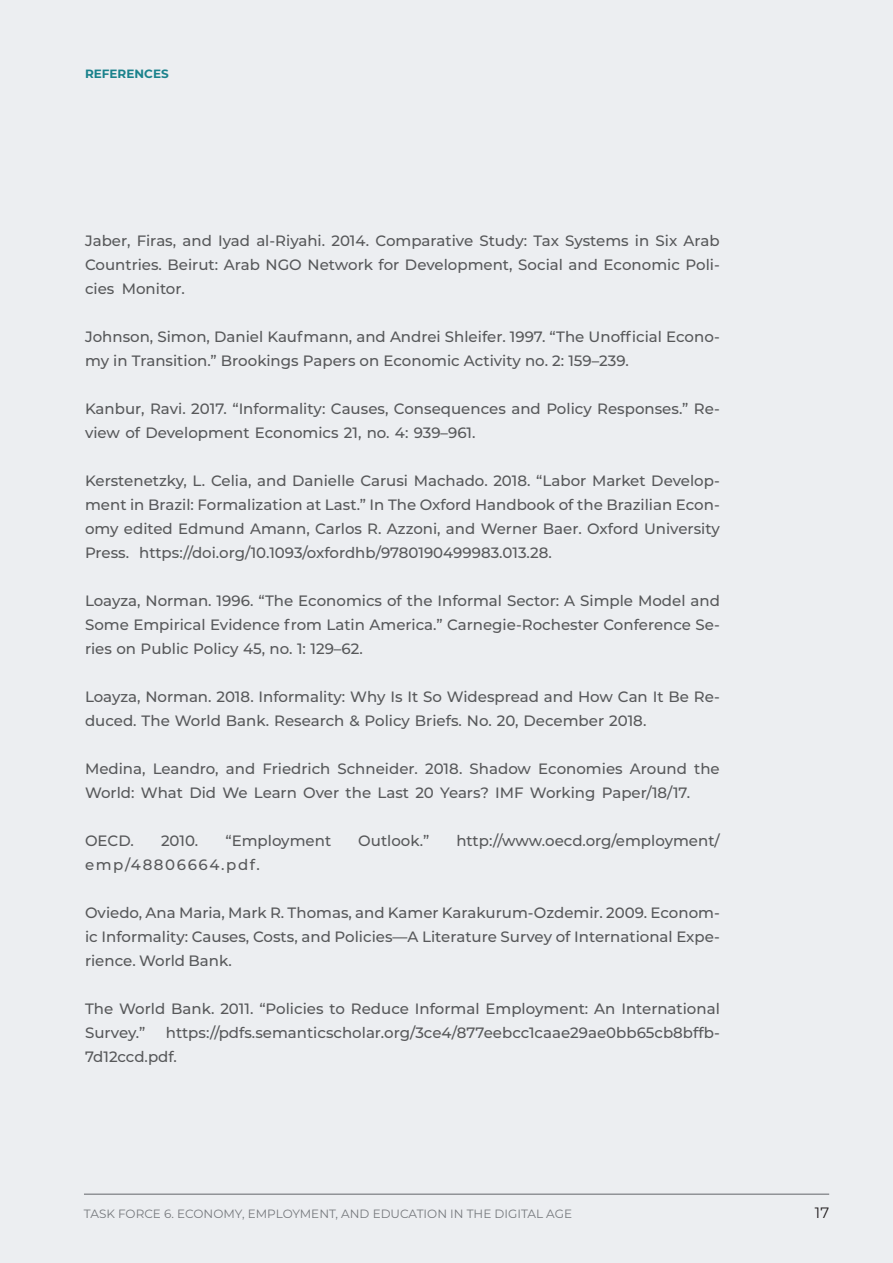
<style>
.page{position:relative;width:893px;height:1263px;background:#eceef1}
.page>*{position:absolute;margin:0;border:0;box-sizing:border-box;transform-origin:0 0}
.BULLETS{font:500 15px/24px "Montserrat";color:#57585a}
.BULLETS-2{font:500 15px "Montserrat";letter-spacing:.105em;color:#57585a}
.t1{font:15px "Montserrat";color:#231f20}
.t2{font:12px "Montserrat";color:#808285}
.t3{font:700 12px "Montserrat";color:#1a828c}
</style>
<div class="page">
<p class="t3" style="left:85px;top:65px;width:85px">REFERENCES</p>
<p class="BULLETS" style="left:85px;top:228px;width:636px;text-align:justify">Jaber, Firas, and Iyad al-Riyahi. 2014. Comparative Study: Tax Systems in Six Arab Countries. Beirut: Arab NGO Network for Development, Social and Economic Poli&shy;cies Monitor.</p>
<p class="BULLETS" style="left:85px;top:324px;width:636px">Johnson, Simon, Daniel Kaufmann, and Andrei Shleifer. 1997. “The Unofficial Econo&shy;my in Transition.” Brookings Papers on Economic Activity no. 2: 159–239.</p>
<p class="BULLETS" style="left:85px;top:396px;width:636px">Kanbur, Ravi. 2017. “Informality: Causes, Consequences and Policy Responses.” Re&shy;view of Development Economics 21, no. 4: 939–961.</p>
<p class="BULLETS" style="left:85px;top:468px;width:636px;text-align:justify">Kerstenetzky, L. Celia, and Danielle Carusi Machado. 2018. “Labor Market Develop&shy;ment in Brazil: Formalization at Last.” In The Oxford Handbook of the Brazilian Econ&shy;omy edited Edmund Amann, Carlos R. Azzoni, and Werner Baer. Oxford University Press. https://doi.org/10.1093/oxfordhb/9780190499983.013.28.</p>
<p class="BULLETS" style="left:85px;top:588px;width:636px;text-align:justify">Loayza, Norman. 1996. “The Economics of the Informal Sector: A Simple Model and Some Empirical Evidence from Latin America.” Carnegie-Rochester Conference Se&shy;ries on Public Policy 45, no. 1: 129–62.</p>
<p class="BULLETS" style="left:85px;top:684px;width:636px">Loayza, Norman. 2018. Informality: Why Is It So Widespread and How Can It Be Re&shy;duced. The World Bank. Research &amp; Policy Briefs. No. 20, December 2018.</p>
<p class="BULLETS" style="left:85px;top:756px;width:636px">Medina, Leandro, and Friedrich Schneider. 2018. Shadow Economies Around the<br>World: What Did We Learn Over the Last 20 Years? IMF Working Paper/18/17.</p>
<p class="BULLETS" style="left:85px;top:828px;width:50px">OECD.</p>
<p class="BULLETS" style="left:161px;top:828px;width:39px">2010.</p>
<p class="BULLETS" style="left:225px;top:828px;width:107px">“Employment</p>
<p class="BULLETS" style="left:358px;top:828px;width:72px">Outlook.”</p>
<p class="BULLETS" style="left:456px;top:828px;width:265px">http://www.oecd.org/employment/</p>
<p class="BULLETS-2" style="left:85px;top:854px;width:176px">emp/48806664.pdf.</p>
<p class="BULLETS" style="left:85px;top:900px;width:636px;text-align:justify">Oviedo, Ana Maria, Mark R. Thomas, and Kamer Karakurum-Ozdemir. 2009. Econom&shy;ic Informality: Causes, Costs, and Policies—A Literature Survey of International Expe&shy;rience. World Bank.</p>
<p class="BULLETS" style="left:85px;top:996px;width:636px">The World Bank. 2011. “Policies to Reduce Informal Employment: An International<br>Survey.”</p>
<p class="BULLETS" style="left:85px;top:1020px;width:636px;text-indent:81px">https://pdfs.semanticscholar.org/3ce4/877eebcc1caae29ae0bb65cb8bffb-<br>7d12ccd.pdf.</p>
<p class="t2" style="left:84px;top:1205px;width:490px">TASK FORCE 6. ECONOMY, EMPLOYMENT, AND EDUCATION IN THE DIGITAL AGE</p>
<p class="t1" style="left:815px;top:1202px;width:16px">17</p>
</div>
